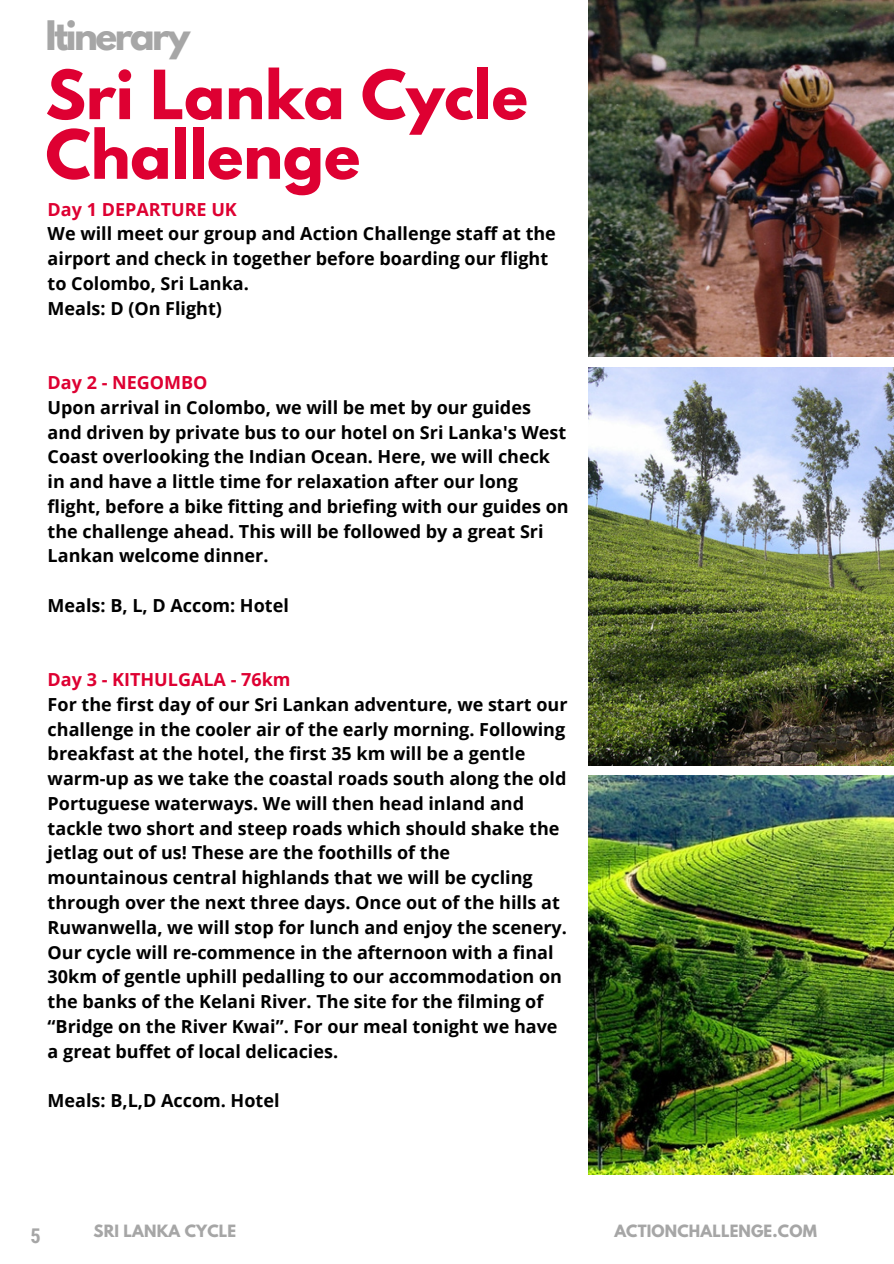
<style>
.page{position:relative;width:894px;height:1264px;background:#fff}
.page>*{position:absolute;margin:0;border:0;box-sizing:border-box;transform-origin:0 0}
.t1{font:700 60px/59.7px "League Spartan";color:#de0032}
.t2{font:700 36px "League Spartan";letter-spacing:-.07em;color:#a6a6a6}
.t3{font:700 20.25px "Roboto Condensed";color:#a6a6a6}
.t4{font:700 18px/24.8px "Open Sans";color:#000}
.t5{font:700 18px "Open Sans";color:#de0032}
.t6{font:700 15px "League Spartan";letter-spacing:.01em;color:#a6a6a6}
</style>
<div class="page">
<img style="left:588px;top:0;width:305px;height:356px">
<img style="left:588px;top:367px;width:305px;height:398px">
<img style="left:588px;top:776px;width:305px;height:398px">
<h2 class="t2" style="left:46px;top:17px;width:146px">Itinerary</h2>
<h1 class="t1" style="left:46px;top:73px;width:483px">Sri Lanka Cycle<br>Challenge</h1>
<p class="t5" style="left:48px;top:196px;width:191px">Day 1 DEPARTURE UK</p>
<p class="t4" style="left:48px;top:221px;width:509px">We will meet our group and Action Challenge staff at the airport and check in together before boarding our flight to Colombo, Sri Lanka.<br>Meals: D (On Flight)</p>
<p class="t5" style="left:48px;top:370px;width:161px">Day 2 - NEGOMBO</p>
<p class="t4" style="left:48px;top:394px;width:522px">Upon arrival in Colombo, we will be met by our guides and driven by private bus to our hotel on Sri Lanka's West Coast overlooking the Indian Ocean. Here, we will check in and have a little time for relaxation after our long flight, before a bike fitting and briefing with our guides on the challenge ahead. This will be followed by a great Sri Lankan welcome dinner.</p>
<p class="t4" style="left:48px;top:592px;width:242px">Meals: B, L, D Accom: Hotel</p>
<p class="t5" style="left:48px;top:667px;width:244px">Day 3 - KITHULGALA - 76km</p>
<p class="t4" style="left:48px;top:691px;width:521px">For the first day of our Sri Lankan adventure, we start our challenge in the cooler air of the early morning. Following breakfast at the hotel, the first 35 km will be a gentle warm-up as we take the coastal roads south along the old Portuguese waterways. We will then head inland and tackle two short and steep roads which should shake the jetlag out of us! These are the foothills of the mountainous central highlands that we will be cycling through over the next three days. Once out of the hills at Ruwanwella, we will stop for lunch and enjoy the scenery.<br>Our cycle will re-commence in the afternoon with a final 30km of gentle uphill pedalling to our accommodation on the banks of the Kelani River. The site for the filming of “Bridge on the River Kwai”. For our meal tonight we have a great buffet of local delicacies.</p>
<p class="t4" style="left:48px;top:1087px;width:233px">Meals: B,L,D Accom. Hotel</p>
<p class="t3" style="left:30px;top:1223px;width:12px">5</p>
<p class="t6" style="left:93px;top:1222px;width:144px">SRI LANKA CYCLE</p>
<p class="t6" style="left:614px;top:1222px;width:204px">ACTIONCHALLENGE.COM</p>
</div>
